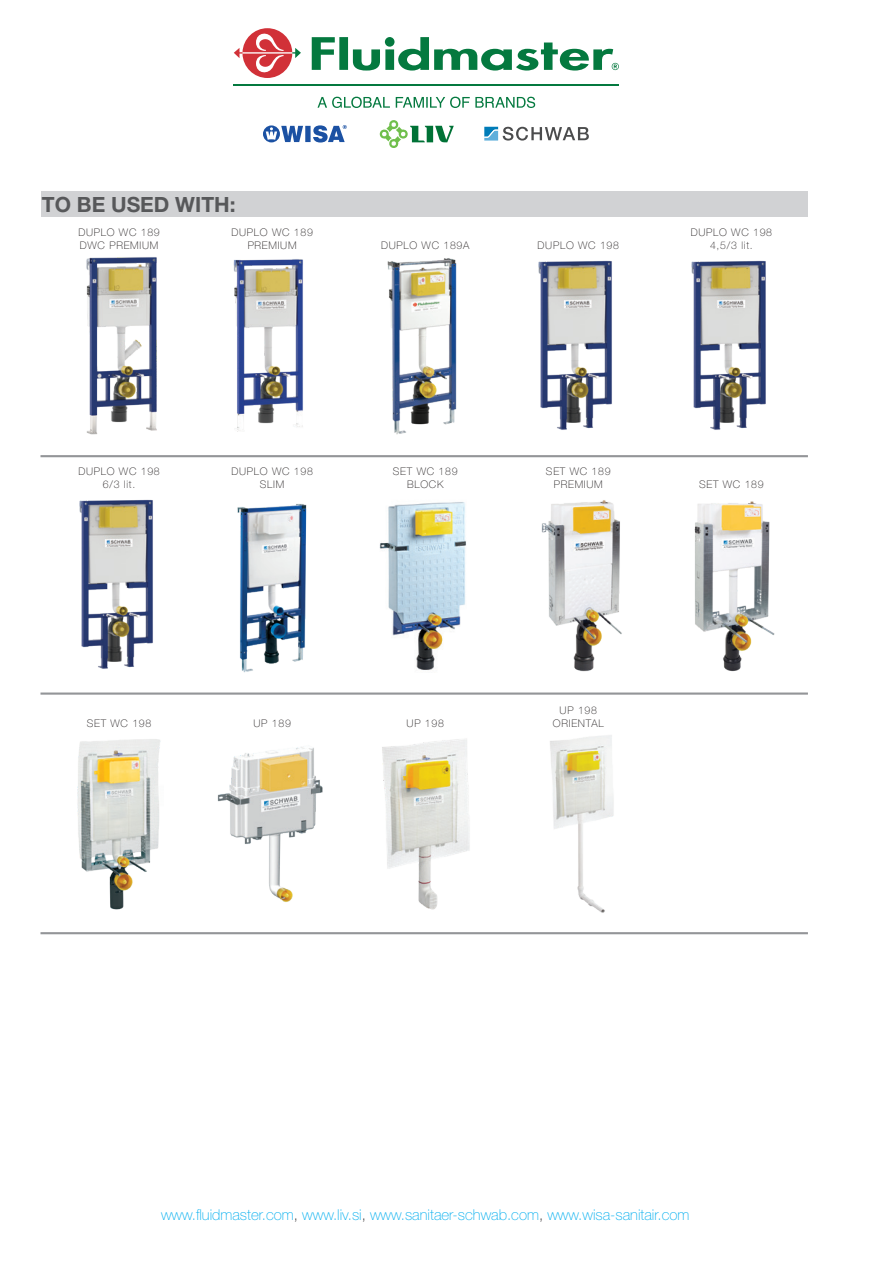
<style>
.page{position:relative;width:893px;height:1263px;background:#fff}
.page>*{position:absolute;margin:0;border:0;box-sizing:border-box;transform-origin:0 0}
.t1{font:700 21px "Helvetica Neue LT Pro";color:#57585a}
.t2{font:100 15px "Helvetica Neue LT Pro";color:#00aeef}
.t3{font:100 10.5px/12.6px "Helvetica Neue LT Pro";letter-spacing:.07em;color:#231f20;text-align:center}
.s1{color:#231f20}
</style>
<div class="page">
<svg style="left:312px;top:37px;width:307px;height:34px"></svg>
<svg style="left:234px;top:28px;width:67px;height:50px"></svg>
<svg style="left:317px;top:97px;width:218px;height:11px"></svg>
<hr style="left:234px;top:84px;width:385px;height:1px;background:#04793f">
<svg style="left:263px;top:125px;width:84px;height:18px"></svg>
<svg style="left:379px;top:120px;width:75px;height:28px"></svg>
<svg style="left:484px;top:127px;width:105px;height:14px"></svg>
<img style="left:86px;top:257px;width:71px;height:178px">
<img style="left:387px;top:258px;width:70px;height:177px">
<img style="left:233px;top:259px;width:70px;height:173px">
<img style="left:538px;top:260px;width:74px;height:170px">
<img style="left:691px;top:260px;width:75px;height:170px">
<img style="left:79px;top:499px;width:74px;height:170px">
<img style="left:379px;top:502px;width:87px;height:168px">
<img style="left:237px;top:504px;width:70px;height:169px">
<img style="left:541px;top:500px;width:81px;height:172px">
<img style="left:694px;top:501px;width:81px;height:171px">
<hr style="left:40px;top:455px;width:768px;height:2px;background:#939598">
<hr style="left:40px;top:932px;width:768px;height:2px;background:#939598">
<hr style="left:40px;top:692px;width:768px;height:3px;background:#939598">
<img style="left:77px;top:739px;width:84px;height:171px">
<img style="left:382px;top:739px;width:88px;height:171px">
<img style="left:217px;top:747px;width:106px;height:155px">
<img style="left:550px;top:735px;width:64px;height:178px">
<div style="left:42px;top:191px;width:766px;height:26px;background:#d1d2d4"></div>
<h1 class="t1" style="left:42px;top:191px;width:195px">TO BE USED WITH:</h1>
<p class="t3" style="left:78px;top:226px;width:83px;text-align:left">DUPLO WC 189<br>DWC PREMIUM</p>
<p class="t3" style="left:231px;top:226px;width:83px">DUPLO WC 189<br>PREMIUM</p>
<p class="t3" style="left:381px;top:239px;width:90px">DUPLO WC 189A</p>
<p class="t3" style="left:538px;top:239px;width:83px">DUPLO WC 198</p>
<p class="t3" style="left:691px;top:226px;width:83px">DUPLO WC 198<br>4,5/3 lit.</p>
<p class="t3" style="left:78px;top:465px;width:83px">DUPLO WC 198<br>6/3 lit.</p>
<p class="t3" style="left:393px;top:465px;width:66px">SET WC 189<br>BLOCK</p>
<p class="t3" style="left:231px;top:465px;width:83px">DUPLO WC 198<br>SLIM</p>
<p class="t3" style="left:546px;top:465px;width:66px">SET WC 189<br>PREMIUM</p>
<p class="t3" style="left:699px;top:478px;width:66px">SET WC 189</p>
<p class="t3" style="left:87px;top:717px;width:66px">SET WC 198</p>
<p class="t3" style="left:253px;top:717px;width:39px">UP 189</p>
<p class="t3" style="left:407px;top:717px;width:39px">UP 198</p>
<p class="t3" style="left:553px;top:704px;width:52px">UP 198<br>ORIENTAL</p>
<h2 class="t2" style="left:161px;top:1206px;width:530px">www.fluidmaster.com<span class="s1">,</span> www.liv.si<span class="s1">,</span> www.sanitaer-schwab.com<span class="s1">,</span> www.wisa-sanitair.com</h2>
</div>
